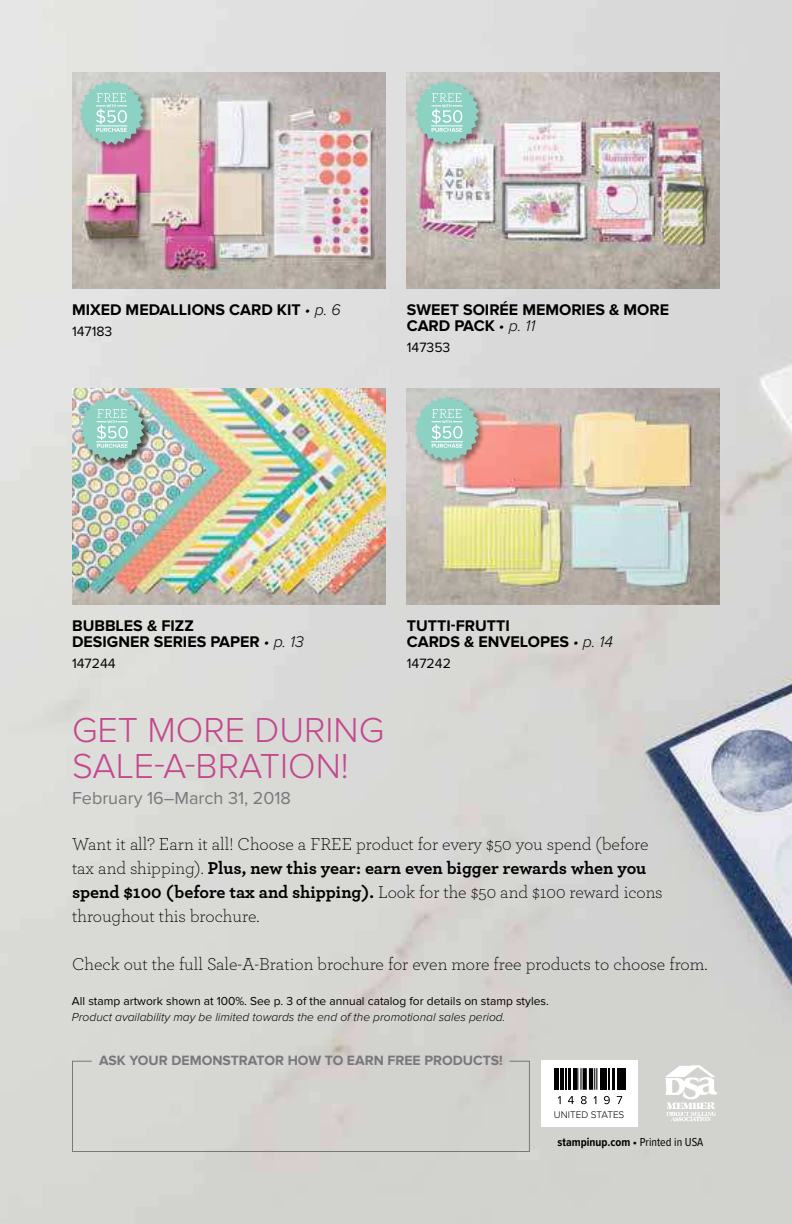
<style>
.page{position:relative;width:792px;height:1224px;background:#fff}
.page>*{position:absolute;margin:0;border:0;box-sizing:border-box;transform-origin:0 0}
.t1{font:300 36px/36px "Proxima Nova";color:#c4488e}
.t2{font:300 18px/24px "Archer";color:#000}
.t3{font:18px "Proxima Nova";color:#77787b}
.t4{font:700 16px/16px "Proxima Nova";color:#000}
.t5{font:700 14px "Proxima Nova";color:#77787b}
.t6{font:14px "Proxima Nova";color:#000}
.t7{font:12px "Proxima Nova";color:#000}
.t8{font:italic 300 12px "Proxima Nova";color:#000}
.t9{font:700 12px "Proxima Nova Cond";color:#000}
.t10{font:300 10px "Proxima Nova";color:#000}
.s1{font-weight:300;font-style:italic}
.s2{font-weight:700}
.s3{font-weight:400}
</style>
<div class="page">
<img style="left:0;top:0;width:792px;height:1224px">
<div style="left:71px;top:1060px;width:459px;height:93px;background:#d3d3ce"></div>
<img style="left:72px;top:72px;width:313px;height:216px">
<div style="left:79px;top:80px;width:72px;height:72px;background:#000;opacity:.35"></div>
<svg style="left:79px;top:80px;width:65px;height:65px;background:#a5c9c2"></svg>
<img style="left:407px;top:72px;width:313px;height:216px">
<div style="left:414px;top:80px;width:72px;height:72px;background:#000;opacity:.35"></div>
<svg style="left:414px;top:80px;width:65px;height:65px;background:#a4cbc2"></svg>
<img style="left:407px;top:388px;width:313px;height:216px">
<div style="left:415px;top:396px;width:72px;height:72px;background:#000;opacity:.35"></div>
<svg style="left:415px;top:396px;width:64px;height:65px;background:#a6cac0"></svg>
<img style="left:72px;top:388px;width:313px;height:216px">
<div style="left:80px;top:396px;width:72px;height:72px;background:#000;opacity:.65"></div>
<img style="left:80px;top:396px;width:65px;height:65px">
<div style="left:541px;top:1060px;width:96px;height:66px;background:#fff"></div>
<hr style="left:554px;top:1068px;width:2px;height:22px;background:#000">
<svg style="left:557px;top:1068px;width:1px;height:22px"></svg>
<hr style="left:560px;top:1068px;width:4px;height:22px;background:#000">
<svg style="left:566px;top:1068px;width:1px;height:22px"></svg>
<hr style="left:569px;top:1068px;width:2px;height:22px;background:#000">
<hr style="left:573px;top:1068px;width:3px;height:22px;background:#000">
<hr style="left:580px;top:1068px;width:2px;height:22px;background:#000">
<svg style="left:577px;top:1068px;width:1px;height:22px"></svg>
<hr style="left:589px;top:1068px;width:4px;height:22px;background:#000">
<svg style="left:583px;top:1068px;width:4px;height:22px"></svg>
<svg style="left:594px;top:1068px;width:3px;height:22px"></svg>
<hr style="left:601px;top:1068px;width:3px;height:22px;background:#000">
<hr style="left:605px;top:1068px;width:2px;height:22px;background:#000">
<svg style="left:608px;top:1068px;width:1px;height:22px"></svg>
<hr style="left:612px;top:1068px;width:2px;height:22px;background:#000">
<hr style="left:618px;top:1068px;width:3px;height:22px;background:#000">
<svg style="left:622px;top:1068px;width:1px;height:22px"></svg>
<hr style="left:624px;top:1068px;width:2px;height:22px;background:#000">
<svg style="left:558px;top:1096px;width:3px;height:8px"></svg>
<svg style="left:568px;top:1096px;width:6px;height:8px"></svg>
<svg style="left:581px;top:1096px;width:6px;height:8px"></svg>
<svg style="left:593px;top:1096px;width:3px;height:8px"></svg>
<svg style="left:604px;top:1096px;width:6px;height:8px"></svg>
<svg style="left:617px;top:1096px;width:5px;height:8px"></svg>
<img style="left:661px;top:1061px;width:59px;height:65px">
<p class="t4" style="left:72px;top:301px;width:270px">MIXED MEDALLIONS CARD KIT <span class="s1">• p. 6</span></p>
<p class="t6" style="left:72px;top:326px;width:42px">147183</p>
<p class="t4" style="left:407px;top:301px;width:264px">SWEET SOIRÉE MEMORIES &amp; MORE<br>CARD PACK <span class="s1">• p. 11</span></p>
<p class="t6" style="left:407px;top:342px;width:45px">147353</p>
<p class="t4" style="left:72px;top:617px;width:233px">BUBBLES &amp; FIZZ<br>DESIGNER SERIES PAPER <span class="s1">• p. 13</span></p>
<p class="t6" style="left:72px;top:657px;width:45px">147244</p>
<p class="t4" style="left:407px;top:617px;width:208px">TUTTI-FRUTTI<br>CARDS &amp; ENVELOPES <span class="s1">• p. 14</span></p>
<p class="t6" style="left:407px;top:657px;width:46px">147242</p>
<h1 class="t1" style="left:72px;top:715px;width:314px">GET MORE DURING<br>SALE-A-BRATION!</h1>
<p class="t3" style="left:72px;top:791px;width:221px">February 16–March 31, 2018</p>
<p class="t2" style="left:72px;top:833px;width:592px">Want it all? Earn it all! Choose a FREE product for every $50 you spend (before tax and shipping). <span class="s2">Plus, new this year: earn even bigger rewards when you spend $100 (before tax and shipping).</span> Look for the $50 and $100 reward icons throughout this brochure.</p>
<p class="t2" style="left:72px;top:953px;width:637px">Check out the full Sale-A-Bration brochure for even more free products to choose from.</p>
<p class="t7" style="left:72px;top:996px;width:478px">All stamp artwork shown at 100%. See p. 3 of the annual catalog for details on stamp styles.</p>
<p class="t8" style="left:72px;top:1012px;width:435px">Product availability may be limited towards the end of the promotional sales period.</p>
<p class="t5" style="left:99px;top:1053px;width:405px">ASK YOUR DEMONSTRATOR HOW TO EARN FREE PRODUCTS!</p>
<p class="t10" style="left:554px;top:1111px;width:72px">UNITED STATES</p>
<p class="t9" style="left:558px;top:1137px;width:147px">stampinup.com • <span class="s3">Printed in USA</span></p>
</div>
